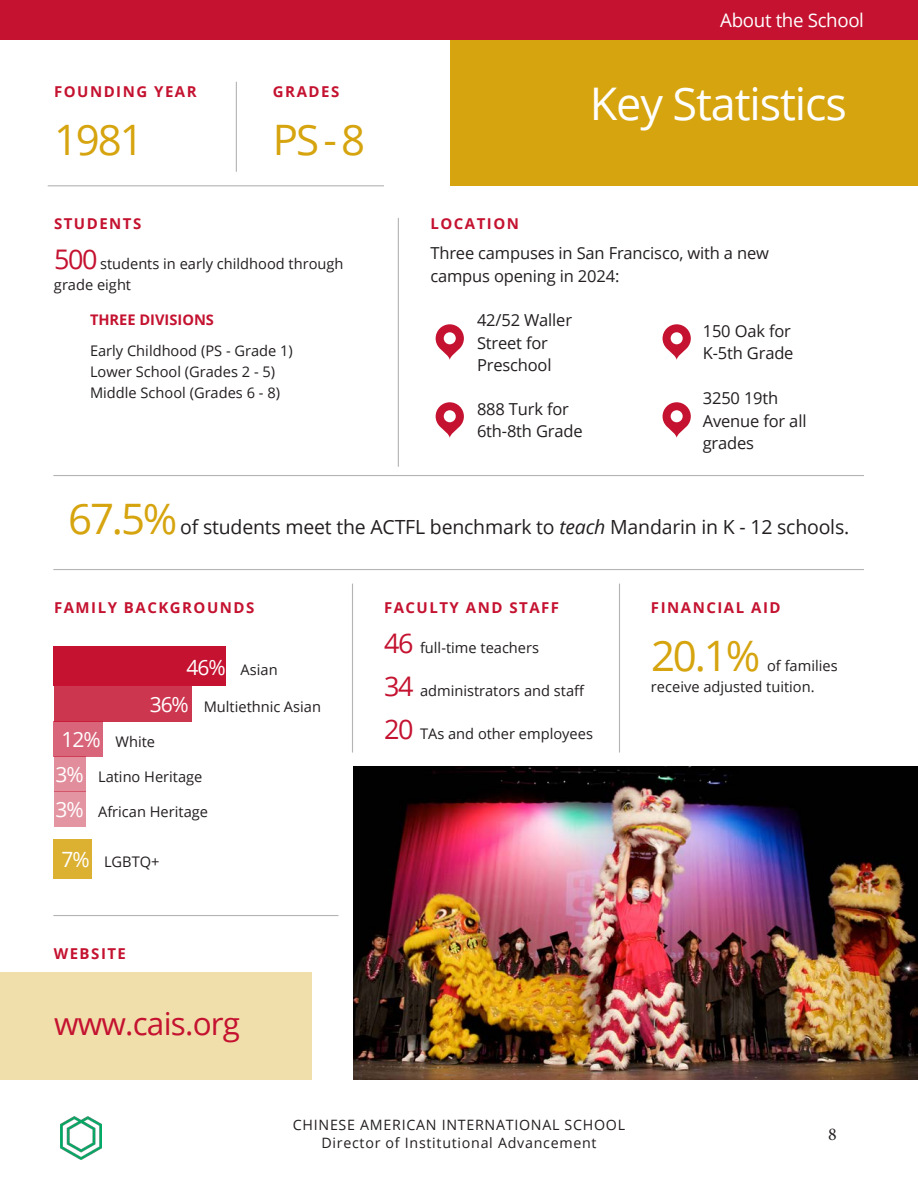
<style>
.page{position:relative;width:918px;height:1188px;background:#fff}
.page>*{position:absolute;margin:0;border:0;box-sizing:border-box;transform-origin:0 0}
.t1{font:45px "Open Sans";letter-spacing:-.025em;color:#fff}
.Body{font:42px "Open Sans";letter-spacing:-.05em;color:#d6a40e}
.t2{font:31.5px "Open Sans";letter-spacing:-.025em;color:#c41230}
.Body_-_M{font:19.5px "Open Sans";letter-spacing:-.01em;color:#231f20}
.t3{font:18.75px "Open Sans";letter-spacing:-.02em;color:#fff}
.t4{font:18px "Minion Pro";color:#231f20}
.Body_-_M-2{font:16.5px/22.5px "Open Sans";letter-spacing:-.01em;color:#231f20}
.t5{font:700 15px "Open Sans";letter-spacing:.1em;color:#c41230}
.Body-2{font:14.7px/21px "Open Sans";color:#231f20}
.Body-3{font:700 14.7px "Open Sans";color:#c41230}
.t6{font:14.25px/18px "Open Sans";letter-spacing:.05em;color:#231f20;text-align:center}
.s1{font-size:27px;color:#c41230}
.s2{font-size:42px;color:#d6a40e}
.s3{font-style:italic}
.s4{font-size:21px;color:#fff}
</style>
<div class="page">
<img style="left:61px;top:1117px;width:40px;height:43px">
<div style="left:0;top:0;width:918px;height:40px;background:#c41230"></div>
<div style="left:450px;top:40px;width:468px;height:146px;background:#d6a40e"></div>
<div style="left:0;top:972px;width:312px;height:108px;background:#f0dfaa"></div>
<hr style="left:236px;top:82px;width:1px;height:89px;background:#b4b4b4">
<hr style="left:398px;top:218px;width:1px;height:248px;background:#b4b4b4">
<hr style="left:352px;top:584px;width:1px;height:168px;background:#b4b4b4">
<hr style="left:54px;top:915px;width:284px;height:1px;background:#b4b4b4">
<hr style="left:619px;top:584px;width:1px;height:168px;background:#b4b4b4">
<hr style="left:48px;top:185px;width:335px;height:1px;background:#b4b4b4">
<hr style="left:54px;top:475px;width:809px;height:1px;background:#b4b4b4">
<hr style="left:54px;top:569px;width:809px;height:1px;background:#b4b4b4">
<div style="left:321px;top:676px;width:63px;height:36px;background:#fff"></div>
<div style="left:597px;top:676px;width:54px;height:36px;background:#fff"></div>
<div style="left:367px;top:223px;width:63px;height:36px;background:#fff"></div>
<div style="left:54px;top:756px;width:32px;height:36px;background:#e28d9b"></div>
<div style="left:54px;top:792px;width:32px;height:35px;background:#e495a2"></div>
<div style="left:54px;top:686px;width:137px;height:35px;background:#cd364f"></div>
<div style="left:54px;top:647px;width:172px;height:39px;background:#c41230"></div>
<div style="left:54px;top:721px;width:49px;height:35px;background:#d86579"></div>
<div style="left:53px;top:840px;width:39px;height:39px;background:#dcb132"></div>
<svg style="left:436px;top:324px;width:28px;height:36px"></svg>
<svg style="left:663px;top:324px;width:28px;height:36px"></svg>
<img style="left:353px;top:766px;width:565px;height:314px">
<svg style="left:436px;top:402px;width:28px;height:36px"></svg>
<svg style="left:663px;top:402px;width:28px;height:36px"></svg>
<p class="t5" style="left:54px;top:81px;width:144px">FOUNDING YEAR</p>
<p class="Body" style="left:54px;top:111px;width:91px">1981</p>
<p class="t5" style="left:273px;top:81px;width:68px">GRADES</p>
<p class="Body" style="left:273px;top:111px;width:94px">PS - 8</p>
<p class="t5" style="left:54px;top:213px;width:89px">STUDENTS</p>
<p class="Body-2" style="left:54px;top:253px;width:291px"><span class="s1">500</span> students in early childhood through grade eight</p>
<p class="Body-3" style="left:90px;top:309px;width:125px">THREE DIVISIONS</p>
<p class="Body-2" style="left:90px;top:340px;width:204px">Early Childhood (PS - Grade 1)<br>Lower School (Grades 2 - 5)<br>Middle School (Grades 6 - 8)</p>
<p class="t3" style="left:720px;top:7px;width:145px">About the School</p>
<p class="t1" style="left:590px;top:73px;width:259px">Key Statistics</p>
<p class="t5" style="left:430px;top:213px;width:90px">LOCATION</p>
<p class="Body_-_M-2" style="left:430px;top:242px;width:340px">Three campuses in San Francisco, with a new campus opening in 2024:</p>
<p class="Body_-_M-2" style="left:477px;top:308px;width:97px">42/52 Waller<br>Street for<br>Preschool</p>
<p class="Body_-_M-2" style="left:703px;top:319px;width:92px">150 Oak for<br>K-5th Grade</p>
<p class="Body_-_M-2" style="left:477px;top:397px;width:107px">888 Turk for<br>6th-8th Grade</p>
<p class="Body_-_M-2" style="left:703px;top:386px;width:105px">3250 19th<br>Avenue for all grades</p>
<p class="Body_-_M" style="left:68px;top:514px;width:783px"><span class="s2">67.5%</span> of students meet the ACTFL benchmark to <span class="s3">teach</span> Mandarin in K - 12 schools.</p>
<p class="t5" style="left:54px;top:597px;width:202px">FAMILY BACKGROUNDS</p>
<p class="Body-2" style="left:187px;top:658px;width:93px"><span class="s4">46%</span> Asian</p>
<p class="Body-2" style="left:150px;top:695px;width:173px"><span class="s4">36%</span> Multiethnic Asian</p>
<p class="Body-2" style="left:62px;top:731px;width:95px"><span class="s4">12%</span> White</p>
<p class="Body-2" style="left:56px;top:766px;width:148px"><span class="s4">3%</span> Latino Heritage</p>
<p class="Body-2" style="left:56px;top:801px;width:154px"><span class="s4">3%</span> African Heritage</p>
<p class="Body-2" style="left:62px;top:851px;width:100px"><span class="s4">7%</span> LGBTQ+</p>
<p class="t5" style="left:54px;top:942px;width:74px">WEBSITE</p>
<p class="t2" style="left:54px;top:1002px;width:188px">www.cais.org</p>
<p class="t5" style="left:384px;top:597px;width:177px">FACULTY AND STAFF</p>
<p class="Body-2" style="left:384px;top:637px;width:157px"><span class="s1">46</span> full-time teachers</p>
<p class="Body-2" style="left:384px;top:680px;width:202px"><span class="s1">34</span> administrators and staff</p>
<p class="Body-2" style="left:384px;top:723px;width:210px"><span class="s1">20</span> TAs and other employees</p>
<p class="t5" style="left:651px;top:597px;width:131px">FINANCIAL AID</p>
<p class="Body" style="left:651px;top:627px;width:111px">20.1%</p>
<p class="Body-2" style="left:651px;top:655px;width:188px;text-indent:116px">of families receive adjusted tuition.</p>
<p class="t6" style="left:293px;top:1115px;width:334px">CHINESE AMERICAN INTERNATIONAL SCHOOL<br>Director of Institutional Advancement</p>
<p class="t4" style="left:828px;top:1122px;width:10px">8</p>
</div>
